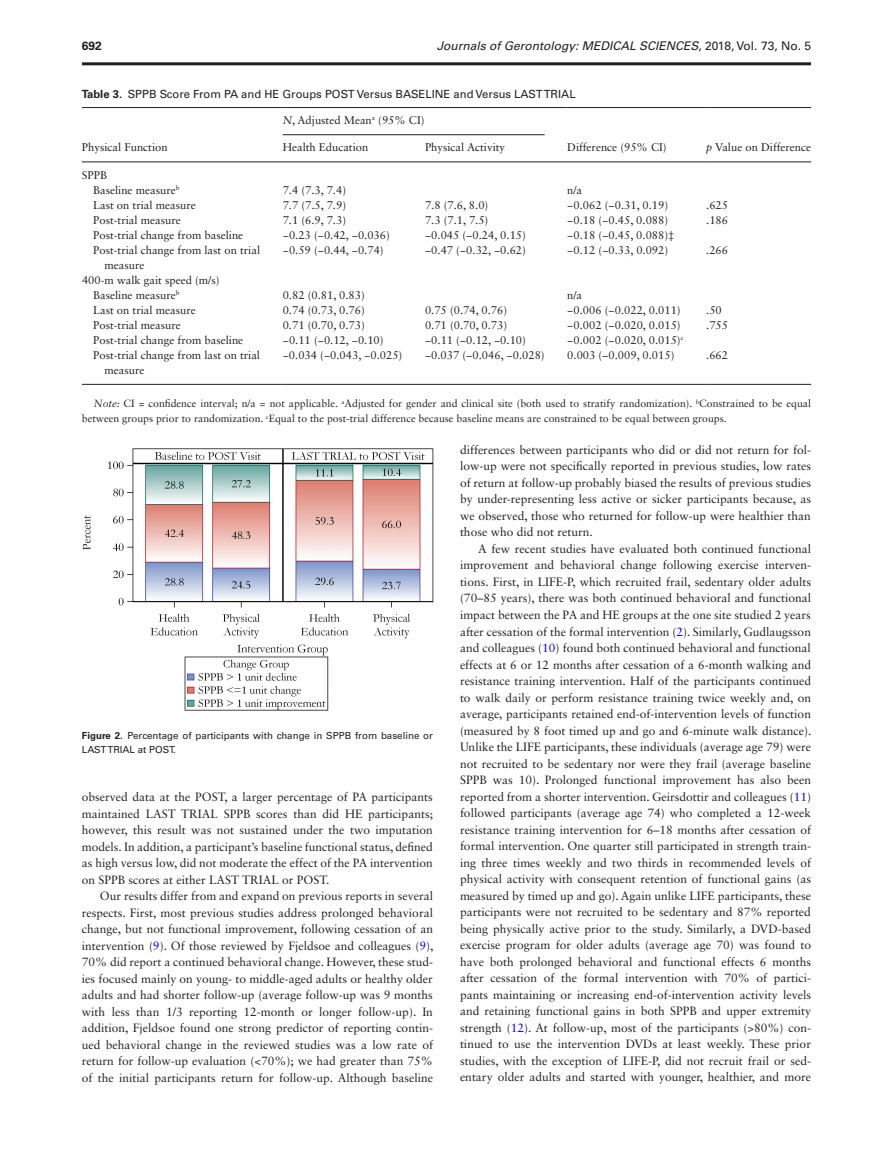
<style>
.page{position:relative;width:893px;height:1174px;background:#fff}
.page>*{position:absolute;margin:0;border:0;box-sizing:border-box;transform-origin:0 0}
.t1{font:12px/16.5px "Sabon LT Std";color:#231f20;text-align:justify}
.t2{font:italic 12px "Univers LT Std";color:#231f20}
.t3{font:700 12px "Univers LT Std";color:#231f20}
.t4{font:11.25px/15px "Sabon LT Std";color:#231f20}
.t5{font:11.25px "Univers LT Std";color:#231f20}
.t6{font:10.5px/15px "Sabon LT Std";color:#231f20}
.t7{font:9.75px/14.2px "Univers LT Std";color:#231f20}
.s1{font-style:normal}
.s2{font-weight:700}
.s3{font-style:italic}
.s4{color:#00f}
</style>
<div class="page">
<hr style="left:82px;top:161px;width:201px;height:1px;background:#231f20">
<hr style="left:567px;top:161px;width:139px;height:1px;background:#231f20">
<hr style="left:706px;top:161px;width:105px;height:1px;background:#231f20">
<hr style="left:82px;top:107px;width:201px;height:1px;background:#231f20">
<hr style="left:283px;top:107px;width:142px;height:1px;background:#231f20">
<hr style="left:425px;top:107px;width:142px;height:1px;background:#231f20">
<hr style="left:567px;top:107px;width:139px;height:1px;background:#231f20">
<hr style="left:706px;top:107px;width:105px;height:1px;background:#231f20">
<hr style="left:283px;top:161px;width:142px;height:1px;background:#231f20">
<hr style="left:425px;top:161px;width:142px;height:1px;background:#231f20">
<hr style="left:82px;top:384px;width:201px;height:1px;background:#231f20">
<hr style="left:283px;top:384px;width:142px;height:1px;background:#231f20">
<hr style="left:425px;top:384px;width:142px;height:1px;background:#231f20">
<hr style="left:567px;top:384px;width:139px;height:1px;background:#231f20">
<hr style="left:706px;top:384px;width:105px;height:1px;background:#231f20">
<hr style="left:283px;top:134px;width:262px;height:1px;background:#231f20">
<img style="left:82px;top:448px;width:352px;height:263px">
<hr style="left:82px;top:62px;width:729px;height:3px;background:#231f20">
<p class="t3" style="left:82px;top:39px;width:22px">692</p>
<p class="t2" style="left:437px;top:39px;width:376px">Journals of Gerontology: MEDICAL SCIENCES<span class="s1">, 2018, Vol. 73, No. 5</span></p>
<p class="t5" style="left:82px;top:87px;width:495px"><span class="s2">Table 3.</span> SPPB Score From PA and HE Groups POST Versus BASELINE and Versus LAST TRIAL</p>
<p class="t4" style="left:82px;top:140px;width:87px">Physical Function</p>
<p class="t4" style="left:93px;top:167px;width:88px;text-indent:-11px">SPPB<br>Baseline measure<sup>b</sup></p>
<p class="t4" style="left:283px;top:113px;width:143px"><span class="s3">N</span>, Adjusted Mean<sup>a</sup> (95% CI)</p>
<p class="t4" style="left:283px;top:140px;width:87px">Health Education</p>
<p class="t4" style="left:425px;top:140px;width:82px">Physical Activity</p>
<p class="t4" style="left:567px;top:140px;width:101px">Difference (95% CI)</p>
<p class="t4" style="left:706px;top:140px;width:106px"><span class="s3">p</span> Value on Difference</p>
<p class="t4" style="left:283px;top:182px;width:65px">7.4 (7.3, 7.4)</p>
<p class="t4" style="left:567px;top:182px;width:17px">n/a</p>
<p class="t4" style="left:93px;top:197px;width:104px">Last on trial measure</p>
<p class="t4" style="left:283px;top:197px;width:65px">7.7 (7.5, 7.9)</p>
<p class="t4" style="left:425px;top:197px;width:65px">7.8 (7.6, 8.0)</p>
<p class="t4" style="left:567px;top:197px;width:102px">−0.062 (−0.31, 0.19)</p>
<p class="t4" style="left:706px;top:197px;width:23px">.625</p>
<p class="t4" style="left:93px;top:212px;width:89px">Post-trial measure</p>
<p class="t4" style="left:283px;top:212px;width:65px">7.1 (6.9, 7.3)</p>
<p class="t4" style="left:425px;top:212px;width:65px">7.3 (7.1, 7.5)</p>
<p class="t4" style="left:567px;top:212px;width:102px">−0.18 (−0.45, 0.088)</p>
<p class="t4" style="left:706px;top:212px;width:23px">.186</p>
<p class="t4" style="left:93px;top:227px;width:152px">Post-trial change from baseline</p>
<p class="t4" style="left:283px;top:227px;width:109px">−0.23 (−0.42, −0.036)</p>
<p class="t4" style="left:425px;top:227px;width:102px">−0.045 (−0.24, 0.15)</p>
<p class="t4" style="left:567px;top:227px;width:109px">−0.18 (−0.45, 0.088)‡</p>
<p class="t4" style="left:104px;top:242px;width:157px;text-indent:-11px">Post-trial change from last on trial measure</p>
<p class="t4" style="left:283px;top:242px;width:102px">−0.59 (−0.44, −0.74)</p>
<p class="t4" style="left:425px;top:242px;width:102px">−0.47 (−0.32, −0.62)</p>
<p class="t4" style="left:567px;top:242px;width:102px">−0.12 (−0.33, 0.092)</p>
<p class="t4" style="left:706px;top:242px;width:23px">.266</p>
<p class="t4" style="left:93px;top:272px;width:128px;text-indent:-11px">400-m walk gait speed (m/s)<br>Baseline measure<sup>b</sup></p>
<p class="t4" style="left:283px;top:287px;width:84px">0.82 (0.81, 0.83)</p>
<p class="t4" style="left:567px;top:287px;width:17px">n/a</p>
<p class="t4" style="left:93px;top:302px;width:104px">Last on trial measure</p>
<p class="t4" style="left:283px;top:302px;width:84px">0.74 (0.73, 0.76)</p>
<p class="t4" style="left:425px;top:302px;width:84px">0.75 (0.74, 0.76)</p>
<p class="t4" style="left:567px;top:302px;width:115px">−0.006 (−0.022, 0.011)</p>
<p class="t4" style="left:706px;top:302px;width:17px">.50</p>
<p class="t4" style="left:93px;top:317px;width:89px">Post-trial measure</p>
<p class="t4" style="left:283px;top:317px;width:84px">0.71 (0.70, 0.73)</p>
<p class="t4" style="left:425px;top:317px;width:84px">0.71 (0.70, 0.73)</p>
<p class="t4" style="left:567px;top:317px;width:115px">−0.002 (−0.020, 0.015)</p>
<p class="t4" style="left:706px;top:317px;width:23px">.755</p>
<p class="t4" style="left:93px;top:332px;width:152px">Post-trial change from baseline</p>
<p class="t4" style="left:283px;top:332px;width:102px">−0.11 (−0.12, −0.10)</p>
<p class="t4" style="left:425px;top:332px;width:102px">−0.11 (−0.12, −0.10)</p>
<p class="t4" style="left:567px;top:332px;width:118px">−0.002 (−0.020, 0.015)<sup>c</sup></p>
<p class="t4" style="left:104px;top:347px;width:157px;text-indent:-11px">Post-trial change from last on trial measure</p>
<p class="t4" style="left:283px;top:347px;width:121px">−0.034 (−0.043, −0.025)</p>
<p class="t4" style="left:425px;top:347px;width:121px">−0.037 (−0.046, −0.028)</p>
<p class="t4" style="left:567px;top:347px;width:109px">0.003 (−0.009, 0.015)</p>
<p class="t4" style="left:706px;top:347px;width:23px">.662</p>
<p class="t6" style="left:82px;top:396px;width:731px;text-indent:12px"><span class="s3">Note:</span> CI = confidence interval; n/a = not applicable. <sup>a</sup>Adjusted for gender and clinical site (both used to stratify randomization). <sup>b</sup>Constrained to be equal between groups prior to randomization. <sup>c</sup>Equal to the post-trial difference because baseline means are constrained to be equal between groups.</p>
<p class="t7" style="left:82px;top:728px;width:353px"><span class="s2">Figure 2.</span> Percentage of participants with change in SPPB from baseline or<br>LAST TRIAL at POST.</p>
<p class="t1" style="left:82px;top:789px;width:353px">observed data at the POST, a larger percentage of PA participants maintained LAST TRIAL SPPB scores than did HE participants; however, this result was not sustained under the two imputation models. In addition, a participant’s baseline functional status, defined as high versus low, did not moderate the effect of the PA intervention on SPPB scores at either LAST TRIAL or POST.</p>
<p class="t1" style="left:82px;top:888px;width:353px;text-indent:18px">Our results differ from and expand on previous reports in several respects. First, most previous studies address prolonged behavioral change, but not functional improvement, following cessation of an intervention (<span class="s4">9</span>). Of those reviewed by Fjeldsoe and colleagues (<span class="s4">9</span>), 70% did report a continued behavioral change. However, these stud&shy;ies focused mainly on young- to middle-aged adults or healthy older adults and had shorter follow-up (average follow-up was 9 months with less than 1/3 reporting 12-month or longer follow-up). In addition, Fjeldsoe found one strong predictor of reporting contin&shy;ued behavioral change in the reviewed studies was a low rate of return for follow-up evaluation (&lt;70%); we had greater than 75% of the initial participants return for follow-up. Although baseline</p>
<p class="t1" style="left:460px;top:441px;width:353px">differences between participants who did or did not return for fol&shy;low-up were not specifically reported in previous studies, low rates of return at follow-up probably biased the results of previous studies by under-representing less active or sicker participants because, as we observed, those who returned for follow-up were healthier than those who did not return.</p>
<p class="t1" style="left:460px;top:540px;width:353px;text-indent:18px">A few recent studies have evaluated both continued functional improvement and behavioral change following exercise interven&shy;tions. First, in LIFE-P, which recruited frail, sedentary older adults (70–85 years), there was both continued behavioral and functional impact between the PA and HE groups at the one site studied 2 years after cessation of the formal intervention (<span class="s4">2</span>). Similarly, Gudlaugsson and colleagues (<span class="s4">10</span>) found both continued behavioral and functional effects at 6 or 12 months after cessation of a 6-month walking and resistance training intervention. Half of the participants continued to walk daily or perform resistance training twice weekly and, on average, participants retained end-of-intervention levels of function (measured by 8 foot timed up and go and 6-minute walk distance).<br>Unlike the LIFE participants, these individuals (average age 79) were not recruited to be sedentary nor were they frail (average baseline SPPB was 10). Prolonged functional improvement has also been reported from a shorter intervention. Geirsdottir and colleagues (<span class="s4">11</span>) followed participants (average age 74) who completed a 12-week resistance training intervention for 6–18 months after cessation of formal intervention. One quarter still participated in strength train&shy;ing three times weekly and two thirds in recommended levels of physical activity with consequent retention of functional gains (as measured by timed up and go). Again unlike LIFE participants, these participants were not recruited to be sedentary and 87% reported being physically active prior to the study. Similarly, a DVD-based exercise program for older adults (average age 70) was found to have both prolonged behavioral and functional effects 6 months after cessation of the formal intervention with 70% of partici&shy;pants maintaining or increasing end-of-intervention activity levels and retaining functional gains in both SPPB and upper extremity strength (<span class="s4">12</span>). At follow-up, most of the participants (&gt;80%) con&shy;tinued to use the intervention DVDs at least weekly. These prior studies, with the exception of LIFE-P, did not recruit frail or sed&shy;entary older adults and started with younger, healthier, and more</p>
</div>
